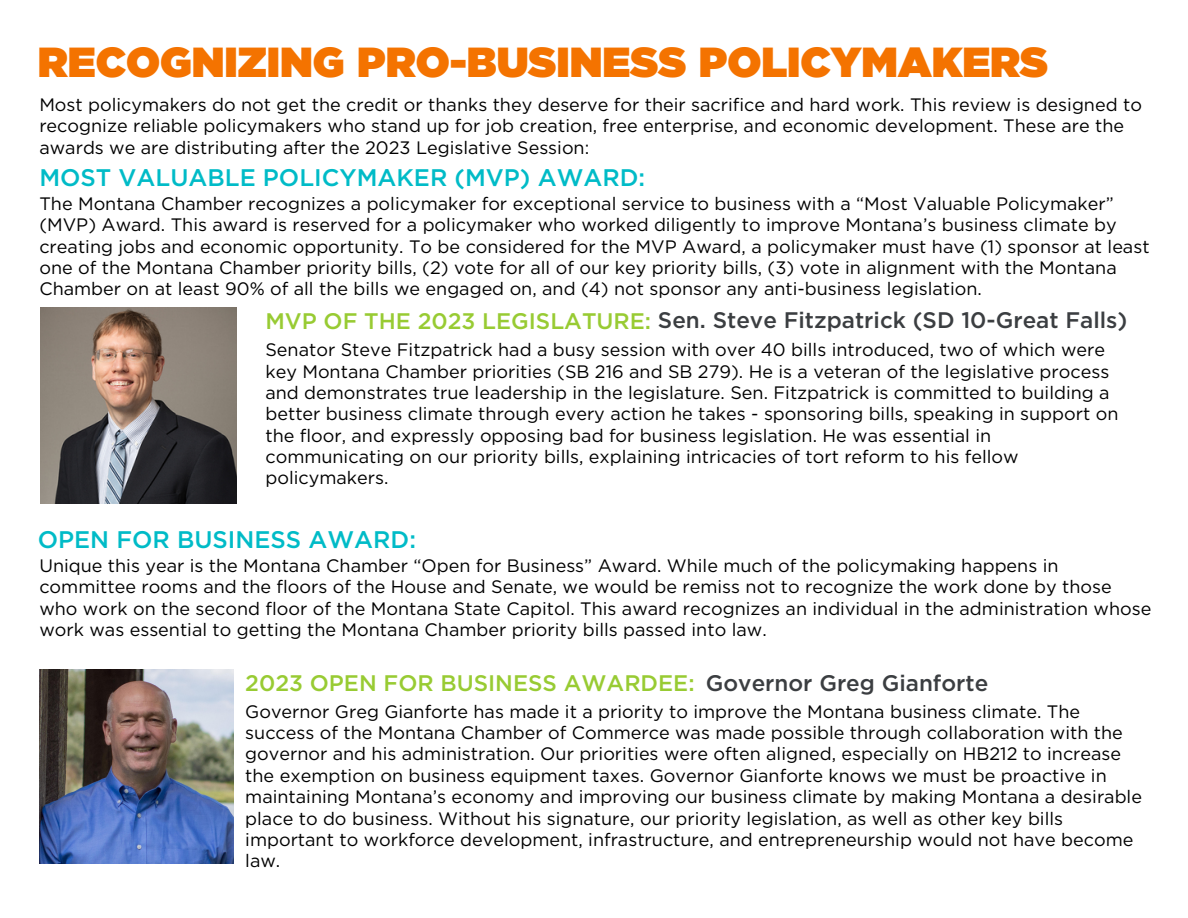
<style>
.page{position:relative;width:1188px;height:918px;background:#fff}
.page>*{position:absolute;margin:0;border:0;box-sizing:border-box;transform-origin:0 0}
.t1{font:900 42px "Gotham";color:#f47300}
.t2{font:500 24px "Gotham";color:#00bbc7}
.t3{font:500 22.5px "Gotham";color:#3b3e41}
.t4{font:500 22.5px "Gotham";color:#98cb33}
.t5{font:18px/21.3px "Gotham";color:#000}
.s1{color:#98cb33}
</style>
<div class="page">
<img style="left:41px;top:308px;width:196px;height:196px">
<img style="left:39px;top:669px;width:195px;height:195px">
<p class="t1" style="left:38px;top:37px;width:1012px">RECOGNIZING PRO-BUSINESS POLICYMAKERS</p>
<p class="t5" style="left:39px;top:94px;width:1104px">Most policymakers do not get the credit or thanks they deserve for their sacrifice and hard work. This review is designed to recognize reliable policymakers who stand up for job creation, free enterprise, and economic development. These are the awards we are distributing after the 2023 Legislative Session:</p>
<p class="t2" style="left:39px;top:163px;width:607px">MOST VALUABLE POLICYMAKER (MVP) AWARD:</p>
<p class="t5" style="left:39px;top:193px;width:1112px">The Montana Chamber recognizes a policymaker for exceptional service to business with a “Most Valuable Policymaker” (MVP) Award. This award is reserved for a policymaker who worked diligently to improve Montana’s business climate by creating jobs and economic opportunity. To be considered for the MVP Award, a policymaker must have (1) sponsor at least one of the Montana Chamber priority bills, (2) vote for all of our key priority bills, (3) vote in alignment with the Montana Chamber on at least 90% of all the bills we engaged on, and (4) not sponsor any anti-business legislation.</p>
<p class="t3" style="left:265px;top:306px;width:864px"><span class="s1">MVP OF THE 2023 LEGISLATURE:</span> Sen. Steve Fitzpatrick (SD 10-Great Falls)</p>
<p class="t5" style="left:265px;top:339px;width:855px">Senator Steve Fitzpatrick had a busy session with over 40 bills introduced, two of which were key Montana Chamber priorities (SB 216 and SB 279). He is a veteran of the legislative process and demonstrates true leadership in the legislature. Sen. Fitzpatrick is committed to building a better business climate through every action he takes - sponsoring bills, speaking in support on the floor, and expressly opposing bad for business legislation. He was essential in communicating on our priority bills, explaining intricacies of tort reform to his fellow policymakers.</p>
<p class="t2" style="left:38px;top:525px;width:380px">OPEN FOR BUSINESS AWARD:</p>
<p class="t5" style="left:39px;top:555px;width:1114px">Unique this year is the Montana Chamber “Open for Business” Award. While much of the policymaking happens in committee rooms and the floors of the House and Senate, we would be remiss not to recognize the work done by those who work on the second floor of the Montana State Capitol. This award recognizes an individual in the administration whose work was essential to getting the Montana Chamber priority bills passed into law.</p>
<p class="t4" style="left:245px;top:669px;width:451px">2023 OPEN FOR BUSINESS AWARDEE:</p>
<p class="t3" style="left:706px;top:669px;width:284px">Governor Greg Gianforte</p>
<p class="t5" style="left:245px;top:701px;width:898px">Governor Greg Gianforte has made it a priority to improve the Montana business climate. The success of the Montana Chamber of Commerce was made possible through collaboration with the governor and his administration. Our priorities were often aligned, especially on HB212 to increase the exemption on business equipment taxes. Governor Gianforte knows we must be proactive in maintaining Montana’s economy and improving our business climate by making Montana a desirable place to do business. Without his signature, our priority legislation, as well as other key bills important to workforce development, infrastructure, and entrepreneurship would not have become law.</p>
</div>
